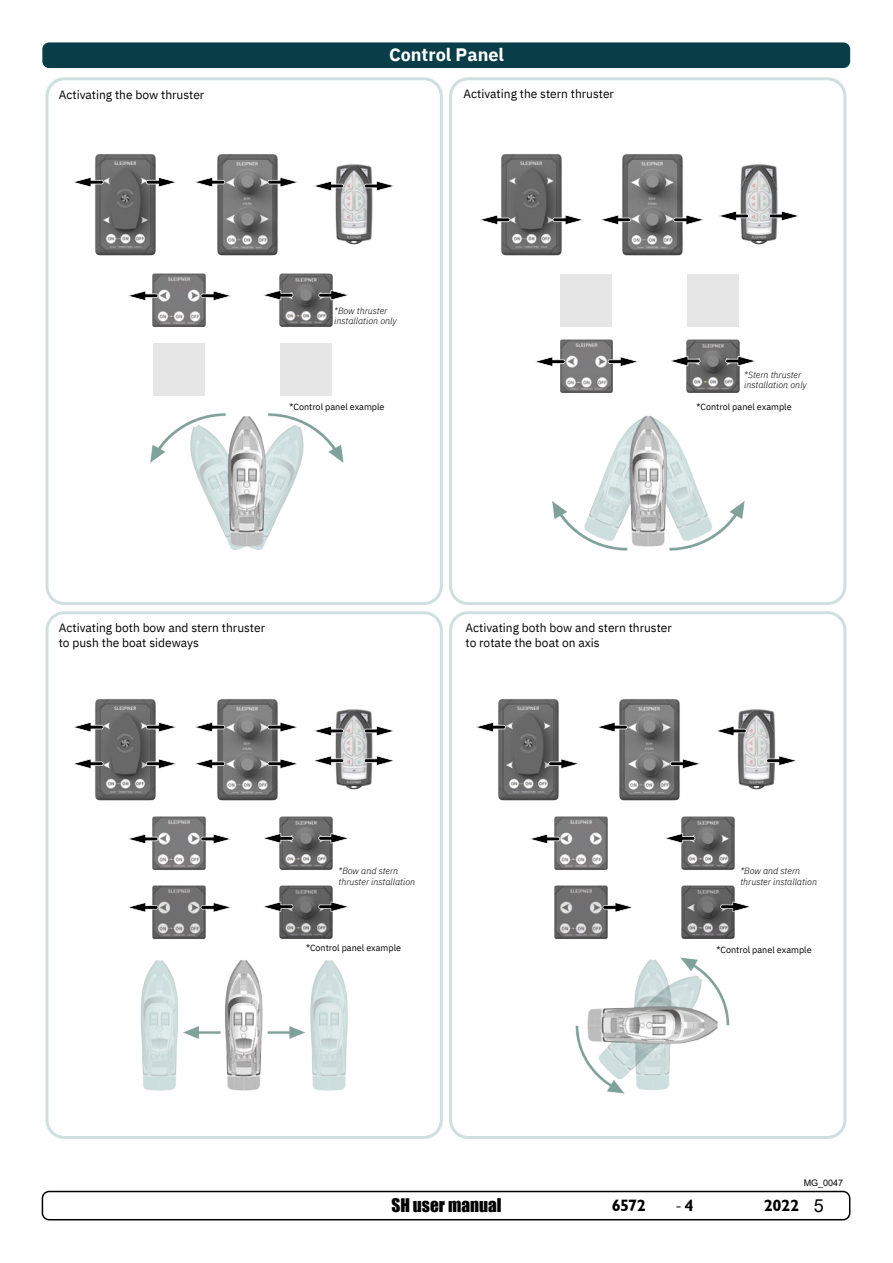
<style>
.page{position:relative;width:893px;height:1263px;background:#fff}
.page>*{position:absolute;margin:0;border:0;box-sizing:border-box;transform-origin:0 0}
.t1{font:700 18px "IBM Plex Sans";color:#fff}
.t2{font:18px "Minion Pro";color:#000}
.t3{font:17.25px "Impact";color:#000}
.t4{font:16.5px "Garrison Sans BOLD";letter-spacing:-.035em;color:#000}
.t5{font:12px/14.4px "IBM Plex Sans";color:#000}
.t6{font:italic 300 9px/10.8px "IBM Plex Sans";color:#000}
.t7{font:9px "IBM Plex Sans";color:#000}
.t8{font:9px "Arial";color:#000}
.s1{font-family:"Garrison Sans BOLD";font-size:16.5px}
.s2{font-family:"Arial";font-size:18px}
</style>
<div class="page">
<div style="left:42px;top:1191px;width:808px;height:29px;border:2px solid #000;border-radius:7px"></div>
<img style="left:95px;top:154px;width:183px;height:102px">
<img style="left:152px;top:273px;width:54px;height:54px">
<img style="left:279px;top:273px;width:54px;height:54px">
<img style="left:335px;top:164px;width:38px;height:81px">
<img style="left:152px;top:816px;width:54px;height:54px">
<img style="left:279px;top:816px;width:54px;height:54px">
<img style="left:152px;top:885px;width:54px;height:54px">
<img style="left:279px;top:885px;width:54px;height:54px">
<img style="left:554px;top:816px;width:54px;height:54px">
<img style="left:681px;top:816px;width:54px;height:54px">
<img style="left:554px;top:885px;width:54px;height:54px">
<img style="left:681px;top:885px;width:54px;height:54px">
<img style="left:560px;top:339px;width:53px;height:54px">
<img style="left:686px;top:339px;width:54px;height:54px">
<img style="left:95px;top:699px;width:183px;height:102px">
<img style="left:335px;top:709px;width:38px;height:81px">
<img style="left:619px;top:699px;width:61px;height:102px">
<img style="left:737px;top:709px;width:39px;height:81px">
<img style="left:498px;top:699px;width:61px;height:102px">
<img style="left:501px;top:154px;width:182px;height:102px">
<img style="left:740px;top:164px;width:38px;height:81px">
<svg style="left:128px;top:291px;width:30px;height:10px"></svg>
<svg style="left:201px;top:291px;width:30px;height:10px"></svg>
<svg style="left:195px;top:177px;width:30px;height:10px"></svg>
<svg style="left:267px;top:177px;width:30px;height:10px"></svg>
<svg style="left:74px;top:177px;width:30px;height:10px"></svg>
<svg style="left:146px;top:177px;width:30px;height:10px"></svg>
<svg style="left:314px;top:181px;width:30px;height:10px"></svg>
<svg style="left:364px;top:181px;width:30px;height:10px"></svg>
<svg style="left:195px;top:722px;width:30px;height:10px"></svg>
<svg style="left:267px;top:722px;width:30px;height:10px"></svg>
<svg style="left:74px;top:722px;width:30px;height:10px"></svg>
<svg style="left:146px;top:722px;width:30px;height:10px"></svg>
<svg style="left:314px;top:726px;width:30px;height:10px"></svg>
<svg style="left:364px;top:726px;width:30px;height:10px"></svg>
<svg style="left:195px;top:759px;width:30px;height:10px"></svg>
<svg style="left:267px;top:759px;width:30px;height:10px"></svg>
<svg style="left:74px;top:759px;width:30px;height:10px"></svg>
<svg style="left:146px;top:759px;width:30px;height:10px"></svg>
<svg style="left:314px;top:755px;width:30px;height:11px"></svg>
<svg style="left:364px;top:755px;width:30px;height:11px"></svg>
<svg style="left:598px;top:722px;width:30px;height:10px"></svg>
<svg style="left:476px;top:722px;width:30px;height:10px"></svg>
<svg style="left:717px;top:726px;width:29px;height:10px"></svg>
<svg style="left:670px;top:759px;width:30px;height:10px"></svg>
<svg style="left:548px;top:759px;width:30px;height:10px"></svg>
<svg style="left:766px;top:755px;width:30px;height:11px"></svg>
<svg style="left:601px;top:215px;width:30px;height:10px"></svg>
<svg style="left:673px;top:215px;width:30px;height:10px"></svg>
<svg style="left:480px;top:215px;width:30px;height:10px"></svg>
<svg style="left:553px;top:215px;width:30px;height:10px"></svg>
<svg style="left:719px;top:211px;width:30px;height:10px"></svg>
<svg style="left:769px;top:211px;width:30px;height:10px"></svg>
<svg style="left:263px;top:290px;width:30px;height:10px"></svg>
<svg style="left:318px;top:290px;width:30px;height:10px"></svg>
<div style="left:45px;top:77px;width:398px;height:528px;border:3px solid #cfdfdf;border-radius:17px"></div>
<div style="left:449px;top:77px;width:397px;height:528px;border:3px solid #cfdfdf;border-radius:17px"></div>
<div style="left:45px;top:611px;width:398px;height:528px;border:3px solid #cfdfdf;border-radius:17px"></div>
<div style="left:449px;top:611px;width:397px;height:528px;border:3px solid #cfdfdf;border-radius:17px"></div>
<div style="left:42px;top:42px;width:808px;height:26px;background:#093e48;border-radius:7px"></div>
<img style="left:140px;top:960px;width:208px;height:131px">
<img style="left:575px;top:957px;width:155px;height:137px">
<img style="left:552px;top:415px;width:193px;height:135px">
<img style="left:150px;top:413px;width:194px;height:137px">
<div style="left:280px;top:343px;width:51px;height:52px;background:#e6e6e6"></div>
<div style="left:153px;top:343px;width:52px;height:52px;background:#e6e6e6"></div>
<svg style="left:128px;top:834px;width:30px;height:10px"></svg>
<svg style="left:201px;top:834px;width:30px;height:10px"></svg>
<svg style="left:263px;top:833px;width:30px;height:10px"></svg>
<svg style="left:318px;top:833px;width:30px;height:10px"></svg>
<svg style="left:128px;top:902px;width:25px;height:10px"></svg>
<svg style="left:205px;top:902px;width:26px;height:10px"></svg>
<svg style="left:263px;top:902px;width:17px;height:10px"></svg>
<svg style="left:331px;top:902px;width:17px;height:10px"></svg>
<svg style="left:280px;top:886px;width:51px;height:52px;background:#666"></svg>
<svg style="left:153px;top:886px;width:52px;height:52px;background:#7c7c7c"></svg>
<svg style="left:535px;top:357px;width:30px;height:10px"></svg>
<svg style="left:608px;top:357px;width:30px;height:10px"></svg>
<svg style="left:671px;top:356px;width:29px;height:10px"></svg>
<svg style="left:725px;top:356px;width:30px;height:10px"></svg>
<div style="left:687px;top:274px;width:51px;height:53px;background:#e6e6e6"></div>
<div style="left:560px;top:274px;width:52px;height:53px;background:#e6e6e6"></div>
<svg style="left:530px;top:834px;width:30px;height:10px"></svg>
<svg style="left:665px;top:833px;width:30px;height:10px"></svg>
<svg style="left:607px;top:902px;width:25px;height:10px"></svg>
<svg style="left:733px;top:902px;width:17px;height:10px"></svg>
<svg style="left:682px;top:886px;width:51px;height:52px;background:#676767"></svg>
<svg style="left:555px;top:886px;width:52px;height:52px;background:#7c7c7c"></svg>
<p class="t5" style="left:59px;top:87px;width:147px">Activating the bow thruster</p>
<p class="t1" style="left:389px;top:40px;width:116px">Control Panel</p>
<p class="t5" style="left:463px;top:86px;width:152px">Activating the stern thruster</p>
<p class="t6" style="left:334px;top:304px;width:64px">*Bow thruster installation only</p>
<p class="t6" style="left:744px;top:368px;width:64px">*Stern thruster installation only</p>
<p class="t7" style="left:290px;top:400px;width:97px">*Control panel example</p>
<p class="t7" style="left:697px;top:400px;width:97px">*Control panel example</p>
<p class="t5" style="left:59px;top:620px;width:208px">Activating both bow and stern thruster to push the boat sideways</p>
<p class="t5" style="left:466px;top:620px;width:208px">Activating both bow and stern thruster to rotate the boat on axis</p>
<p class="t6" style="left:339px;top:865px;width:78px">*Bow and stern thruster installation</p>
<p class="t6" style="left:740px;top:865px;width:78px">*Bow and stern thruster installation</p>
<p class="t7" style="left:306px;top:941px;width:97px">*Control panel example</p>
<p class="t7" style="left:716px;top:943px;width:97px">*Control panel example</p>
<p class="t8" style="left:804px;top:1177px;width:41px">MG_0047</p>
<h2 class="t3" style="left:391px;top:1192px;width:112px">SH user manual</h2>
<h3 class="t4" style="left:612px;top:1196px;width:36px">6572</h3>
<h1 class="t2" style="left:675px;top:1193px;width:20px">-<span class="s1">4</span></h1>
<h3 class="t4" style="left:764px;top:1196px;width:61px">2022 <span class="s2">5</span></h3>
</div>
